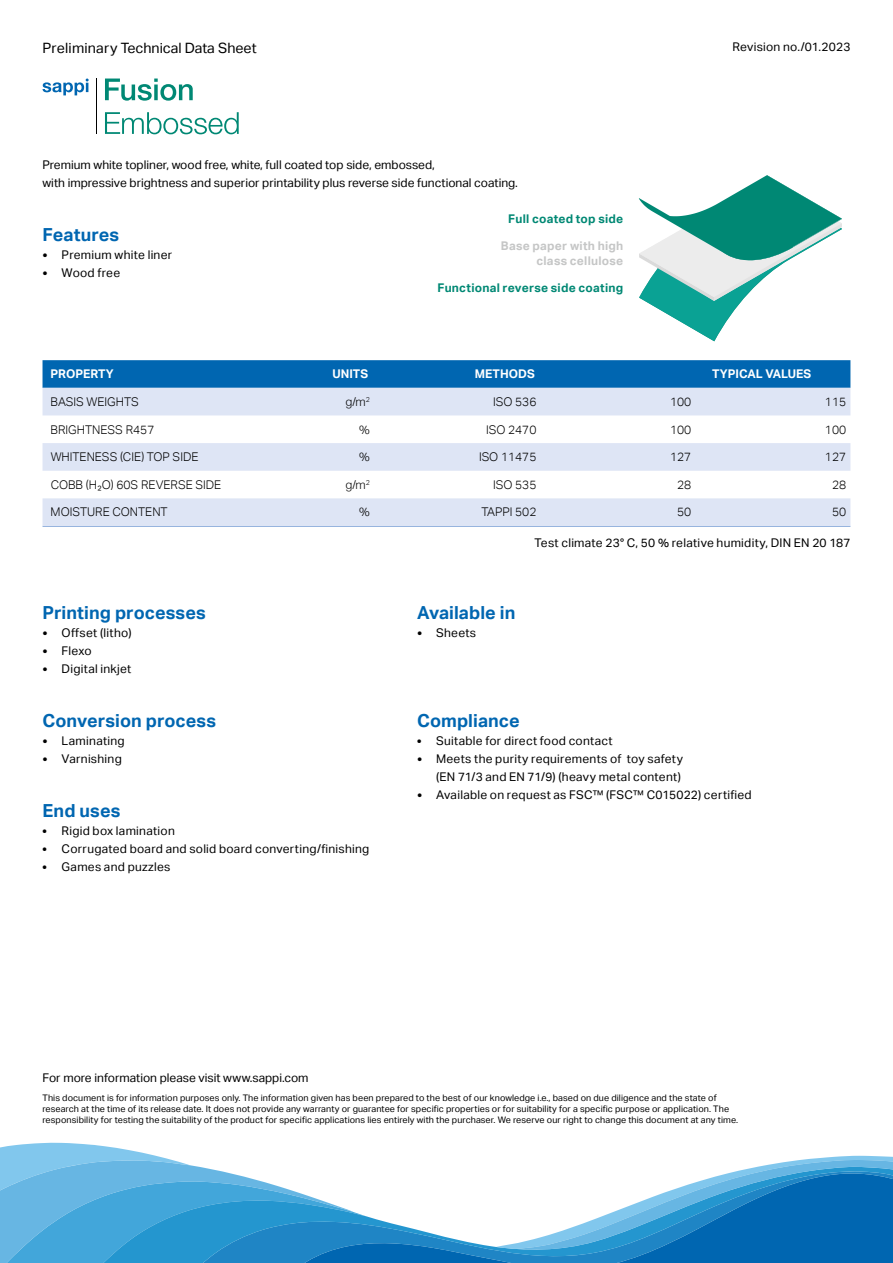
<style>
.page{position:relative;width:893px;height:1263px;background:#fff}
.page>*{position:absolute;margin:0;border:0;box-sizing:border-box;transform-origin:0 0}
.t1{font:700 18px "Aktiv Grotesk";letter-spacing:.005em;color:#0066b1}
.t2{font:14.25px "Aktiv Grotesk";color:#000}
.t3{font:12px/18px "Aktiv Grotesk";letter-spacing:.02em;color:#000;text-align:right}
.t4{font:12px/18px "Aktiv Grotesk";color:#000}
.t5{font:300 12px "Aktiv Grotesk";color:#000}
.t6{font:700 12px "Aktiv Grotesk";letter-spacing:.02em;color:#008874}
.t7{font:700 12px "Aktiv Grotesk";color:#fff}
.t8{font:700 12px/14.4px "Aktiv Grotesk";letter-spacing:.02em;color:#c5c6c6;text-align:right}
.t9{font:9px/10.8px "Aktiv Grotesk";letter-spacing:.01em;color:#000}
.s1{font-family:"Helvetica Neue LT Std";font-weight:900;font-size:10.5px}
.s2{font-weight:900;font-size:10.5px}
</style>
<div class="page">
<svg style="left:368px;top:1217px;width:525px;height:46px"></svg>
<svg style="left:0;top:1143px;width:368px;height:120px"></svg>
<svg style="left:496px;top:1156px;width:397px;height:94px"></svg>
<hr style="left:43px;top:526px;width:807px;height:1px;background:#8bacdb">
<svg style="left:43px;top:360px;width:807px;height:28px;background:#0468b2"></svg>
<svg style="left:43px;top:388px;width:807px;height:138px;fill:#dee5f5"></svg>
<svg style="left:105px;top:79px;width:88px;height:22px"></svg>
<svg style="left:105px;top:112px;width:134px;height:22px"></svg>
<hr style="left:96px;top:79px;width:1px;height:55px;background:#000">
<svg style="left:43px;top:79px;width:46px;height:16px"></svg>
<svg style="left:639px;top:175px;width:203px;height:166px"></svg>
<h2 class="t2" style="left:43px;top:39px;width:216px">Preliminary Technical Data Sheet</h2>
<h3 class="t4" style="left:43px;top:155px;width:477px">Premium white topliner, wood free, white, full coated top side, embossed,<br>with impressive brightness and superior printability plus reverse side functional coating.</h3>
<h1 class="t1" style="left:43px;top:224px;width:78px">Features</h1>
<h3 class="t3" style="left:43px;top:245px;width:131px"><span class="s1">•</span> Premium white liner</h3>
<h3 class="t3" style="left:43px;top:263px;width:79px"><span class="s1">•</span> Wood free</h3>
<h3 class="t6" style="left:508px;top:212px;width:117px">Full coated top side</h3>
<h3 class="t8" style="left:501px;top:239px;width:124px">Base paper with high class cellulose</h3>
<h3 class="t6" style="left:438px;top:281px;width:187px">Functional reverse side coating</h3>
<h3 class="t3" style="left:732px;top:38px;width:120px">Revision no./01.2023</h3>
<h3 class="t7" style="left:51px;top:367px;width:65px">PROPERTY</h3>
<h3 class="t7" style="left:332px;top:367px;width:37px">UNITS</h3>
<h3 class="t7" style="left:475px;top:367px;width:61px">METHODS</h3>
<h3 class="t7" style="left:712px;top:367px;width:101px">TYPICAL VALUES</h3>
<h3 class="t5" style="left:51px;top:395px;width:90px">BASIS WEIGHTS</h3>
<h3 class="t5" style="left:345px;top:395px;width:26px">g/m<sup>2</sup></h3>
<h3 class="t5" style="left:493px;top:395px;width:45px">ISO 536</h3>
<h3 class="t5" style="left:670px;top:395px;width:23px">100</h3>
<h3 class="t5" style="left:825px;top:395px;width:23px">115</h3>
<h3 class="t5" style="left:51px;top:422px;width:105px">BRIGHTNESS R457</h3>
<h3 class="t5" style="left:359px;top:422px;width:12px">%</h3>
<h3 class="t5" style="left:486px;top:422px;width:52px">ISO 2470</h3>
<h3 class="t5" style="left:670px;top:422px;width:23px">100</h3>
<h3 class="t5" style="left:825px;top:422px;width:23px">100</h3>
<h3 class="t5" style="left:51px;top:450px;width:149px">WHITENESS (CIE) TOP SIDE</h3>
<h3 class="t5" style="left:359px;top:450px;width:12px">%</h3>
<h3 class="t5" style="left:479px;top:450px;width:59px">ISO 11475</h3>
<h3 class="t5" style="left:670px;top:450px;width:23px">127</h3>
<h3 class="t5" style="left:825px;top:450px;width:23px">127</h3>
<h3 class="t5" style="left:51px;top:478px;width:172px">COBB (H2O) 60S REVERSE SIDE</h3>
<h3 class="t5" style="left:345px;top:478px;width:26px">g/m<sup>2</sup></h3>
<h3 class="t5" style="left:493px;top:478px;width:45px">ISO 535</h3>
<h3 class="t5" style="left:677px;top:478px;width:16px">28</h3>
<h3 class="t5" style="left:832px;top:478px;width:16px">28</h3>
<h3 class="t5" style="left:51px;top:505px;width:119px">MOISTURE CONTENT</h3>
<h3 class="t5" style="left:359px;top:505px;width:12px">%</h3>
<h3 class="t5" style="left:481px;top:505px;width:57px">TAPPI 502</h3>
<h3 class="t5" style="left:677px;top:505px;width:16px">50</h3>
<h3 class="t5" style="left:832px;top:505px;width:16px">50</h3>
<h3 class="t3" style="left:534px;top:534px;width:317px">Test climate 23° C, 50 % relative humidity, DIN EN 20 187</h3>
<h1 class="t1" style="left:43px;top:602px;width:165px">Printing processes</h1>
<h3 class="t3" style="left:43px;top:623px;width:90px"><span class="s1">•</span> Offset (litho)</h3>
<h3 class="t3" style="left:43px;top:641px;width:51px"><span class="s1">•</span> Flexo</h3>
<h3 class="t3" style="left:43px;top:659px;width:90px"><span class="s1">•</span> Digital inkjet</h3>
<h1 class="t1" style="left:43px;top:710px;width:175px">Conversion process</h1>
<h3 class="t3" style="left:43px;top:731px;width:84px"><span class="s1">•</span> Laminating</h3>
<h3 class="t3" style="left:43px;top:749px;width:81px"><span class="s1">•</span> Varnishing</h3>
<h1 class="t1" style="left:43px;top:800px;width:79px">End uses</h1>
<h3 class="t3" style="left:43px;top:821px;width:134px"><span class="s2">•</span> Rigid box lamination</h3>
<h3 class="t3" style="left:43px;top:839px;width:328px"><span class="s2">•</span> Corrugated board and solid board converting/finishing</h3>
<h3 class="t3" style="left:43px;top:857px;width:129px"><span class="s2">•</span> Games and puzzles</h3>
<h1 class="t1" style="left:417px;top:602px;width:100px">Available in</h1>
<h3 class="t3" style="left:417px;top:623px;width:61px"><span class="s1">•</span> Sheets</h3>
<h1 class="t1" style="left:417px;top:710px;width:104px">Compliance</h1>
<h3 class="t3" style="left:417px;top:731px;width:197px"><span class="s2">•</span> Suitable for direct food contact</h3>
<h3 class="t3" style="left:417px;top:749px;width:267px"><span class="s1">•</span> Meets the purity requirements of toy safety (EN 71/3 and EN 71/9) (heavy metal content)</h3>
<h3 class="t3" style="left:417px;top:785px;width:336px"><span class="s1">•</span> Available on request as FSC™ (FSC™ C015022) certified</h3>
<h3 class="t4" style="left:43px;top:1068px;width:268px">For more information please visit www.sappi.com</h3>
<p class="t9" style="left:43px;top:1092px;width:697px">This document is for information purposes only. The information given has been prepared to the best of our knowledge i.e., based on due diligence and the state of research at the time of its release date. It does not provide any warranty or guarantee for specific properties or for suitability for a specific purpose or application. The responsibility for testing the suitability of the product for specific applications lies entirely with the purchaser. We reserve our right to change this document at any time.</p>
</div>
